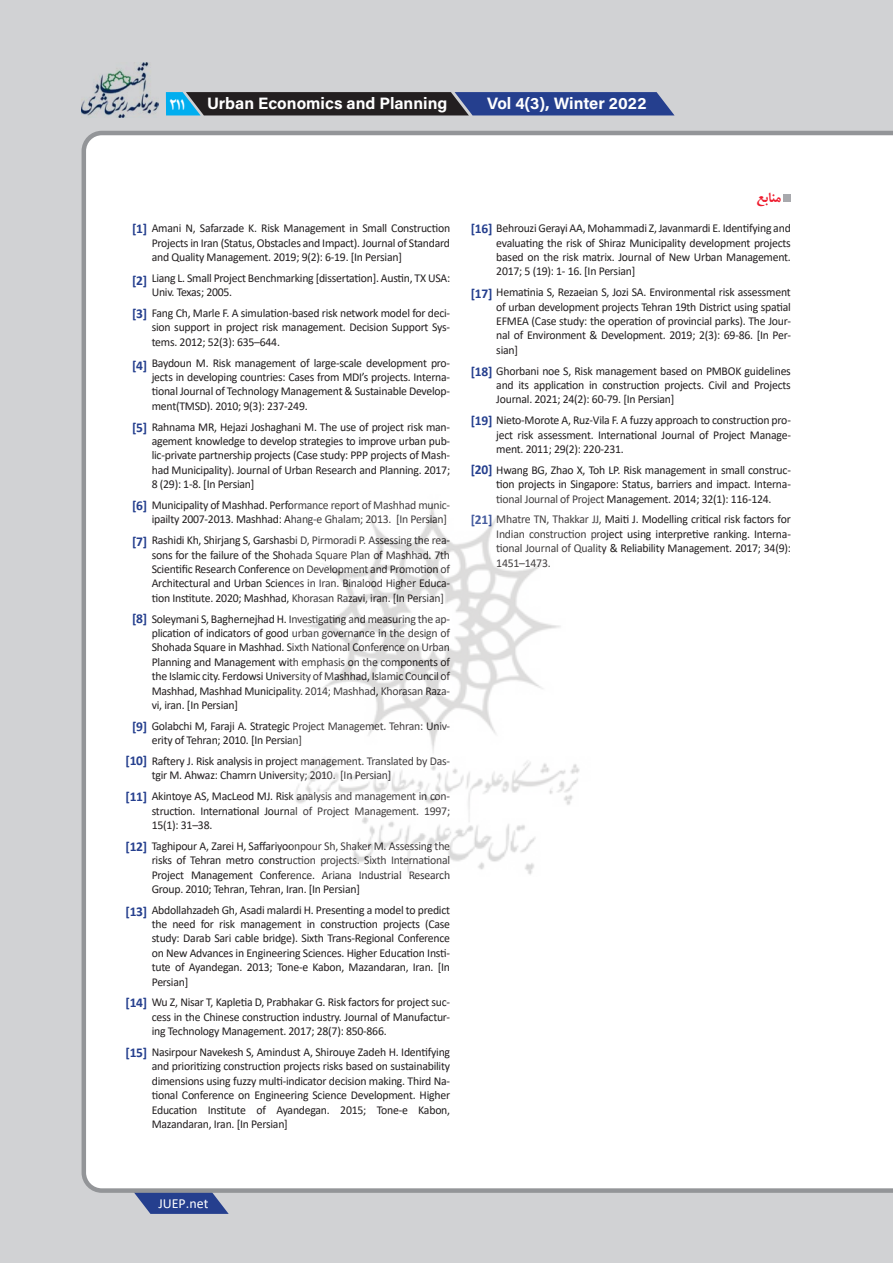
<style>
.page{position:relative;width:893px;height:1263px;background:#d1d2d4}
.page>*{position:absolute;margin:0;border:0;box-sizing:border-box;transform-origin:0 0}
.t1{font:16.5px "Acumin Variable Concept";color:#fff}
.t2{font:700 16.5px "B Nazanin";color:#fff}
.Body{font:700 15px "B Mitra";color:#ee1b2d}
.t3{font:13.8px "Calibri";color:#fff}
.Body-2{font:700 13.5px "Calibri";letter-spacing:-.02em;color:#253f8e}
.Body-3{font:12px/14.4px "Calibri";letter-spacing:-.02em;color:#231f20;text-align:justify}
</style>
<div class="page">
<svg style="left:134px;top:1193px;width:95px;height:21px"></svg>
<div style="left:82px;top:131px;width:811px;height:1062px;background:#fff"></div>
<svg style="left:166px;top:92px;width:508px;height:23px;background:#27385c"></svg>
<img style="left:82px;top:63px;width:76px;height:54px">
<div style="left:784px;top:195px;width:7px;height:7px;background:#a8a9ad"></div>
<img style="left:290px;top:494px;width:313px;height:383px">
<h1 class="t2" style="left:169px;top:94px;width:18px">211</h1>
<h1 class="t1" style="left:207px;top:92px;width:242px">Urban Economics and Planning</h1>
<h1 class="t1" style="left:487px;top:92px;width:161px">Vol , )3(4 Winter 2022</h1>
<p class="Body-3" style="left:152px;top:221px;width:300px">Amani N, Safarzade .K Risk Management in Small Construction Projects in Iran (Status, Obstacles and Impact .) Journal of Standard and Quality Management. 2019 : )2(9; 6-19. [In Persian[</p>
<p class="Body-3" style="left:152px;top:270px;width:300px">Liang .L Small Project Benchmarking [dissertation .] Austin, TX USA:<br>Univ. Texas; 2005.</p>
<p class="Body-3" style="left:152px;top:334px;width:130px">tems. 2012; 52 : (3) 635–644.</p>
<p class="Body-2" style="left:132px;top:219px;width:17px">[1]</p>
<p class="Body-2" style="left:132px;top:271px;width:17px">[2]</p>
<p class="Body-2" style="left:132px;top:304px;width:17px">[3]</p>
<p class="Body-3" style="left:152px;top:305px;width:300px">Fang Ch, Marle A.F simulation-based risk network model for deci-</p>
<p class="Body-3" style="left:152px;top:320px;width:300px">sion support in project risk management. Decision Support Sys-</p>
<p class="Body-3" style="left:152px;top:355px;width:300px">Baydoun M. Risk management of large-scale development pro-</p>
<p class="Body-2" style="left:132px;top:356px;width:17px">[4]</p>
<p class="Body-3" style="left:152px;top:369px;width:300px">jects in developing countries: Cases from MDI s’ projects. Interna-</p>
<p class="Body-3" style="left:152px;top:384px;width:300px">tional Journal of Technology Management &amp; Sustainable Develop-</p>
<p class="Body-3" style="left:152px;top:398px;width:157px">ment(TMSD .( 2010 : (3)9; 237-249.</p>
<p class="Body-2" style="left:132px;top:418px;width:17px">[5]</p>
<p class="Body-3" style="left:152px;top:419px;width:300px">Rahnama MR, Hejazi Joshaghani M. The use of project risk man-</p>
<p class="Body-3" style="left:152px;top:433px;width:300px">agement knowledge to develop strategies to improve urban pub-</p>
<p class="Body-3" style="left:152px;top:448px;width:300px">lic-private partnership projects (Case study: PPP projects of Mash-</p>
<p class="Body-3" style="left:152px;top:462px;width:300px">had Municipality .) Journal of Urban Research and Planning. 2017;</p>
<p class="Body-3" style="left:152px;top:477px;width:104px">8 (29 :) 1-8. [In Persian[</p>
<p class="Body-3" style="left:152px;top:512px;width:297px">ipailty 2007-2013. Mashhad: Ahang e- Ghalam; 2013. [In Persian[</p>
<p class="Body-2" style="left:132px;top:496px;width:17px">[6]</p>
<p class="Body-2" style="left:132px;top:532px;width:17px">[7]</p>
<p class="Body-3" style="left:152px;top:497px;width:300px">Municipality of Mashhad. Performance report of Mashhad munic-</p>
<p class="Body-3" style="left:152px;top:547px;width:300px">sons for the failure of the Shohada Square Plan of Mashhad 7. th</p>
<p class="Body-3" style="left:152px;top:533px;width:300px">Rashidi Kh, Shirjang ,S Garshasbi ,D Pirmoradi .P Assessing the rea-</p>
<p class="Body-3" style="left:152px;top:561px;width:300px">Scientific Research Conference on Development and Promotion of</p>
<p class="Body-3" style="left:152px;top:590px;width:294px">tion Institute. 2020; Mashhad, Khorasan Razavi, iran [. In Persian[</p>
<p class="Body-3" style="left:152px;top:576px;width:300px">Architectural and Urban Sciences in Iran. Binalood Higher Educa-</p>
<p class="Body-3" style="left:152px;top:625px;width:300px">plication of indicators of good urban governance in the design of</p>
<p class="Body-2" style="left:132px;top:609px;width:17px">[8]</p>
<p class="Body-3" style="left:152px;top:611px;width:300px">Soleymani ,S Baghernejhad .H Investigating and measuring the ap-</p>
<p class="Body-3" style="left:152px;top:640px;width:300px">Shohada Square in Mashhad. Sixth National Conference on Urban Planning and Management with emphasis on the components of the Islamic city. Ferdowsi University of Mashhad, Islamic Council of</p>
<p class="Body-3" style="left:152px;top:697px;width:88px">vi, iran [. In Persian[</p>
<p class="Body-3" style="left:152px;top:683px;width:300px">Mashhad, Mashhad Municipality. 2014; Mashhad, Khorasan Raza-</p>
<p class="Body-3" style="left:152px;top:733px;width:152px">erity of Tehran; 2010. [In Persian[</p>
<p class="Body-2" style="left:132px;top:716px;width:17px">[9]</p>
<p class="Body-2" style="left:126px;top:751px;width:23px">]10[</p>
<p class="Body-2" style="left:126px;top:787px;width:23px">]11[</p>
<p class="Body-2" style="left:126px;top:837px;width:23px">]12[</p>
<p class="Body-3" style="left:152px;top:718px;width:300px">Golabchi M, Faraji .A Strategic Project Managemet. Tehran: Univ-</p>
<p class="Body-3" style="left:152px;top:768px;width:241px">tgir M. Ahwaz: Chamrn University; 2010. [In Persian[</p>
<p class="Body-3" style="left:152px;top:753px;width:300px">Raftery .J Risk analysis in project management. Translated by Das-</p>
<p class="Body-3" style="left:152px;top:803px;width:300px">struction. International Journal of Project Management. 1997;</p>
<p class="Body-3" style="left:152px;top:789px;width:300px">Akintoye AS, MacLeod MJ. Risk analysis and management in con-</p>
<p class="Body-3" style="left:152px;top:817px;width:62px">15 : (1) 31–38.</p>
<p class="Body-3" style="left:152px;top:838px;width:300px;text-align:right">Taghipour ,A Zarei ,H Saffariyoonpour Sh, Shaker M. Assessing the risks of Tehran metro construction projects. Sixth International<br>Research</p>
<p class="Body-3" style="left:260px;top:867px;width:57px">Conference.</p>
<p class="Body-3" style="left:359px;top:867px;width:44px">Industrial</p>
<p class="Body-3" style="left:152px;top:867px;width:210px">Project<br>Group. 2010; Tehran, Tehran, Iran [. In Persian[</p>
<p class="Body-3" style="left:152px;top:902px;width:300px">Abdollahzadeh Gh, Asadi malardi .H Presenting a model to predict the need for risk management in construction projects (Case study: Darab Sari cable bridge .) Sixth Trans-Regional Conference</p>
<p class="Body-3" style="left:152px;top:960px;width:300px">tute of Ayandegan. 2013; Tone e- Kabon, Mazandaran, Iran. [In</p>
<p class="Body-3" style="left:322px;top:867px;width:31px">Ariana</p>
<p class="Body-3" style="left:191px;top:867px;width:63px">Management</p>
<p class="Body-2" style="left:126px;top:902px;width:23px">]13[</p>
<p class="Body-3" style="left:152px;top:945px;width:300px">on New Advances in Engineering Sciences. Higher Education Insti-</p>
<p class="Body-3" style="left:152px;top:974px;width:38px">Persian[</p>
<p class="Body-3" style="left:152px;top:1024px;width:236px">ing Technology Management. 2017; 28 : (7) 850-866.</p>
<p class="Body-2" style="left:126px;top:993px;width:23px">]14[</p>
<p class="Body-2" style="left:126px;top:1043px;width:23px">]15[</p>
<p class="Body-3" style="left:152px;top:995px;width:300px">Wu ,Z Nisar ,T Kapletia ,D Prabhakar .G Risk factors for project suc-</p>
<p class="Body-3" style="left:152px;top:1044px;width:300px">Nasirpour Navekesh ,S Amindust ,A Shirouye Zadeh .H Identifying and prioritizing construction projects risks based on sustainability</p>
<p class="Body-3" style="left:152px;top:1088px;width:300px">tional Conference on Engineering Science Development. Higher</p>
<p class="Body-3" style="left:152px;top:1009px;width:300px">cess in the Chinese construction industry. Journal of Manufactur-</p>
<p class="Body-3" style="left:152px;top:1073px;width:300px">dimensions using fuzzy multi-indicator decision making. Third Na-</p>
<p class="Body-3" style="left:418px;top:1102px;width:33px">Kabon,</p>
<p class="Body-3" style="left:256px;top:1102px;width:11px">of</p>
<p class="Body-3" style="left:152px;top:1102px;width:138px">Education<br>Mazandaran, Iran [. In Persian[</p>
<p class="Body-3" style="left:276px;top:1102px;width:55px">Ayandegan.</p>
<p class="Body-3" style="left:208px;top:1102px;width:40px">Institute</p>
<p class="Body-3" style="left:340px;top:1102px;width:28px">2015;</p>
<p class="Body-3" style="left:377px;top:1102px;width:33px">Tone e-</p>
<p class="Body" style="left:756px;top:188px;width:26px">منا بع</p>
<p class="Body-3" style="left:496px;top:221px;width:296px">Behrouzi Gerayi AA, Mohammadi ,Z Javanmardi .E Identifying and evaluating the risk of Shiraz Municipality development projects based on the risk matrix. Journal of New Urban Management.<br>2017 5; (19 :) 1- 16. [In Persian[</p>
<p class="Body-3" style="left:496px;top:285px;width:296px">Hematinia ,S Rezaeian ,S Jozi SA. Environmental risk assessment of urban development projects Tehran 19th District using spatial</p>
<p class="Body-3" style="left:496px;top:342px;width:23px">sian[</p>
<p class="Body-2" style="left:471px;top:219px;width:23px">]16[</p>
<p class="Body-2" style="left:471px;top:284px;width:23px">]17[</p>
<p class="Body-3" style="left:496px;top:314px;width:296px">EFMEA (Case study: the operation of provincial parks .) The Jour-</p>
<p class="Body-3" style="left:496px;top:363px;width:296px">Ghorbani noe ,S Risk management based on PMBOK guidelines and its application in construction projects. Civil and Projects Journal. 2021; 24 : )2( 60-79. [In Persian[</p>
<p class="Body-3" style="left:496px;top:441px;width:129px">ment. 2011; 29 : (2) 220-231.</p>
<p class="Body-3" style="left:496px;top:328px;width:296px">nal of Environment &amp; Development. 2019 : )3(2; 69-86. [In Per-</p>
<p class="Body-2" style="left:471px;top:362px;width:23px">]18[</p>
<p class="Body-2" style="left:471px;top:411px;width:23px">]19[</p>
<p class="Body-2" style="left:471px;top:460px;width:23px">]20[</p>
<p class="Body-2" style="left:471px;top:510px;width:23px">]21[</p>
<p class="Body-3" style="left:496px;top:413px;width:296px">Nieto-Morote ,A Ruz-Vila A.F fuzzy approach to construction pro-</p>
<p class="Body-3" style="left:496px;top:427px;width:296px">ject risk assessment. International Journal of Project Manage-</p>
<p class="Body-3" style="left:496px;top:462px;width:296px">Hwang BG, Zhao ,X Toh LP. Risk management in small construc-</p>
<p class="Body-3" style="left:496px;top:512px;width:296px">Mhatre TN, Thakkar ,J J Maiti .J Modelling critical risk factors for</p>
<p class="Body-3" style="left:496px;top:541px;width:296px">tional Journal of Quality &amp; Reliability Management. 2017; 3 4 : (9)</p>
<p class="Body-3" style="left:496px;top:477px;width:296px">tion projects in Singapore: Status, barriers and impact. Interna-</p>
<p class="Body-3" style="left:496px;top:491px;width:277px">tional Journal of Project Management. 2014; 32 : (1) 116-124.</p>
<p class="Body-3" style="left:496px;top:526px;width:296px">Indian construction project using interpretive ranking. Interna-</p>
<p class="Body-3" style="left:496px;top:555px;width:56px">1451–1473.</p>
<p class="t3" style="left:158px;top:1194px;width:51px">JUEP.net</p>
</div>
